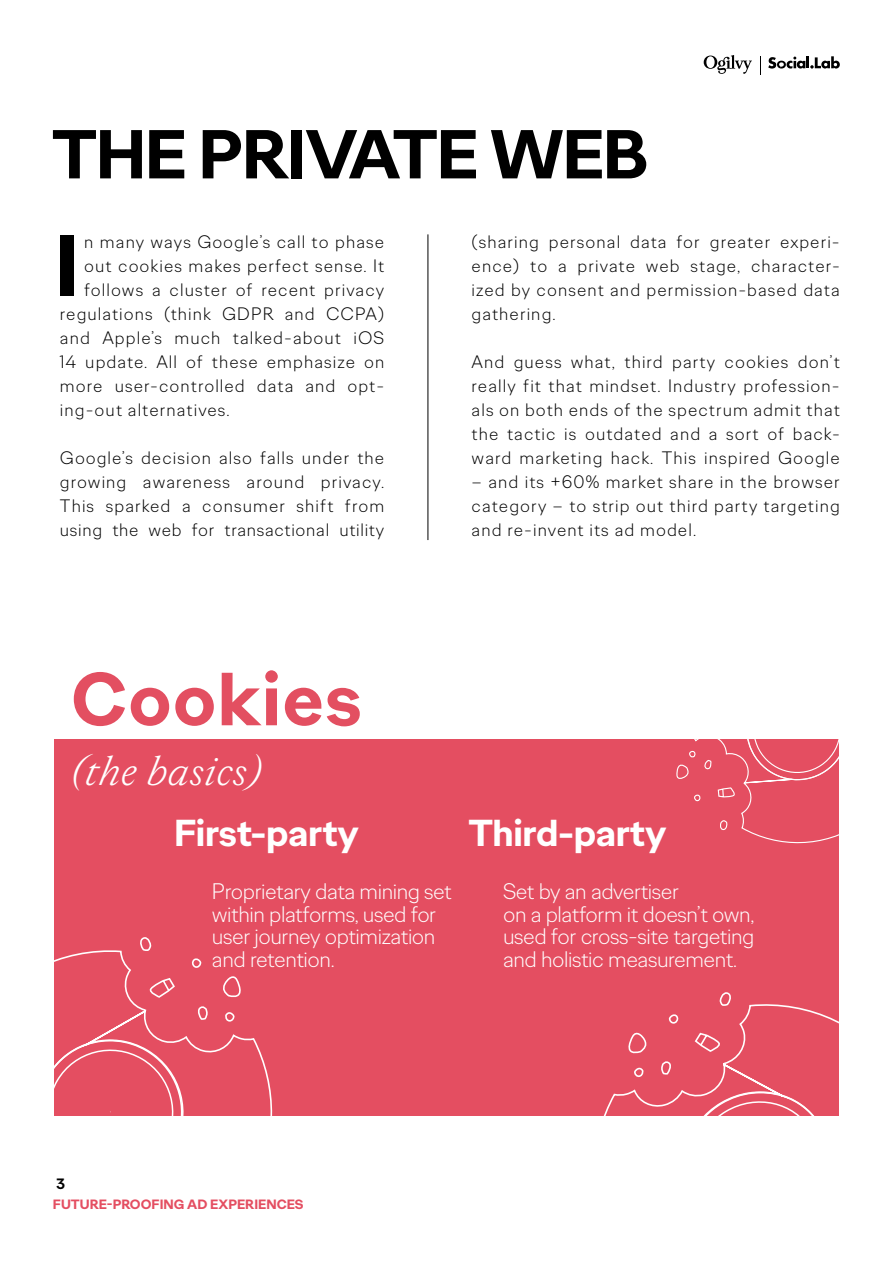
<style>
.page{position:relative;width:893px;height:1263px;background:#fff}
.page>*{position:absolute;margin:0;border:0;box-sizing:border-box;transform-origin:0 0}
.t1{font:700 86.55px "Ogilvy Sans";color:#000}
.t2{font:700 75px "Ogilvy Sans";letter-spacing:.02em;color:#e34f61}
.t3{font:700 69px "Ogilvy Sans";letter-spacing:-.02em;color:#000}
.t4{font:italic 300 40.5px "Ogilvy Serif";letter-spacing:.02em;color:#fff}
.t5{font:700 37.5px "Ogilvy Sans";letter-spacing:-.01em;color:#fff}
.t6{font:300 22.5px/22.5px "Ogilvy Sans";letter-spacing:-.02em;color:#fff}
.t7{font:300 18px/24px "Ogilvy Sans";letter-spacing:.06em;color:#000;text-align:justify}
.t8{font:700 15px "Ogilvy Sans";color:#000}
.t9{font:700 13.5px "Ogilvy Sans";color:#e44e61}
</style>
<div class="page">
<div style="left:54px;top:739px;width:785px;height:376px;background:#e44e61"></div>
<svg style="left:585px;top:1000px;width:254px;height:116px"></svg>
<svg style="left:140px;top:937px;width:12px;height:10px"></svg>
<svg style="left:54px;top:947px;width:226px;height:169px"></svg>
<svg style="left:683px;top:739px;width:156px;height:105px"></svg>
<hr style="left:428px;top:234px;width:1px;height:306px;background:#000">
<svg style="left:704px;top:55px;width:48px;height:19px"></svg>
<svg style="left:768px;top:56px;width:72px;height:13px"></svg>
<svg style="left:760px;top:56px;width:1px;height:19px"></svg>
<h3 class="t3" style="left:52px;top:109px;width:598px">THE PRIVATE WEB</h3>
<h1 class="t1" style="left:54px;top:209px;width:26px">I</h1>
<p class="t7" style="left:84px;top:229px;width:301px">n many ways Google’s call to phase</p>
<p class="t7" style="left:84px;top:253px;width:301px">out cookies makes perfect sense. It</p>
<p class="t7" style="left:84px;top:277px;width:302px">follows a cluster of recent privacy</p>
<p class="t7" style="left:60px;top:301px;width:326px">regulations (think GDPR and CCPA)</p>
<p class="t7" style="left:60px;top:325px;width:326px">and Apple’s much talked-about iOS</p>
<p class="t7" style="left:60px;top:349px;width:326px">14 update. All of these emphasize on</p>
<p class="t7" style="left:60px;top:373px;width:326px">more user-controlled data and opt-</p>
<p class="t7" style="left:60px;top:397px;width:171px">ing-out alternatives.</p>
<p class="t7" style="left:60px;top:445px;width:326px">Google’s decision also falls under the growing awareness around privacy.<br>This sparked a consumer shift from using the web for transactional utility</p>
<p class="t7" style="left:472px;top:229px;width:370px">(sharing personal data for greater experi&shy;ence) to a private web stage, character&shy;ized by consent and permission-based data gathering.</p>
<p class="t7" style="left:472px;top:349px;width:370px">And guess what, third party cookies don’t really fit that mindset. Industry profession&shy;als on both ends of the spectrum admit that the tactic is outdated and a sort of back&shy;ward marketing hack. This inspired Google</p>
<p class="t7" style="left:472px;top:469px;width:370px">– and its +60% market share in the browser category – to strip out third party targeting and re-invent its ad model.</p>
<h2 class="t2" style="left:71px;top:650px;width:292px">Cookies</h2>
<h3 class="t4" style="left:71px;top:746px;width:192px">(the basics)</h3>
<h3 class="t5" style="left:174px;top:808px;width:186px">First-party</h3>
<p class="t6" style="left:212px;top:880px;width:241px">Proprietary data mining set within platforms, used for user journey optimization and retention.</p>
<h3 class="t5" style="left:468px;top:808px;width:199px">Third-party</h3>
<p class="t6" style="left:503px;top:880px;width:253px">Set by an advertiser<br>on a platform it doesn’t own, used for cross-site targeting and holistic measurement.</p>
<p class="t8" style="left:56px;top:1173px;width:11px">3</p>
<p class="t9" style="left:53px;top:1195px;width:252px">FUTURE-PROOFING AD EXPERIENCES</p>
</div>
